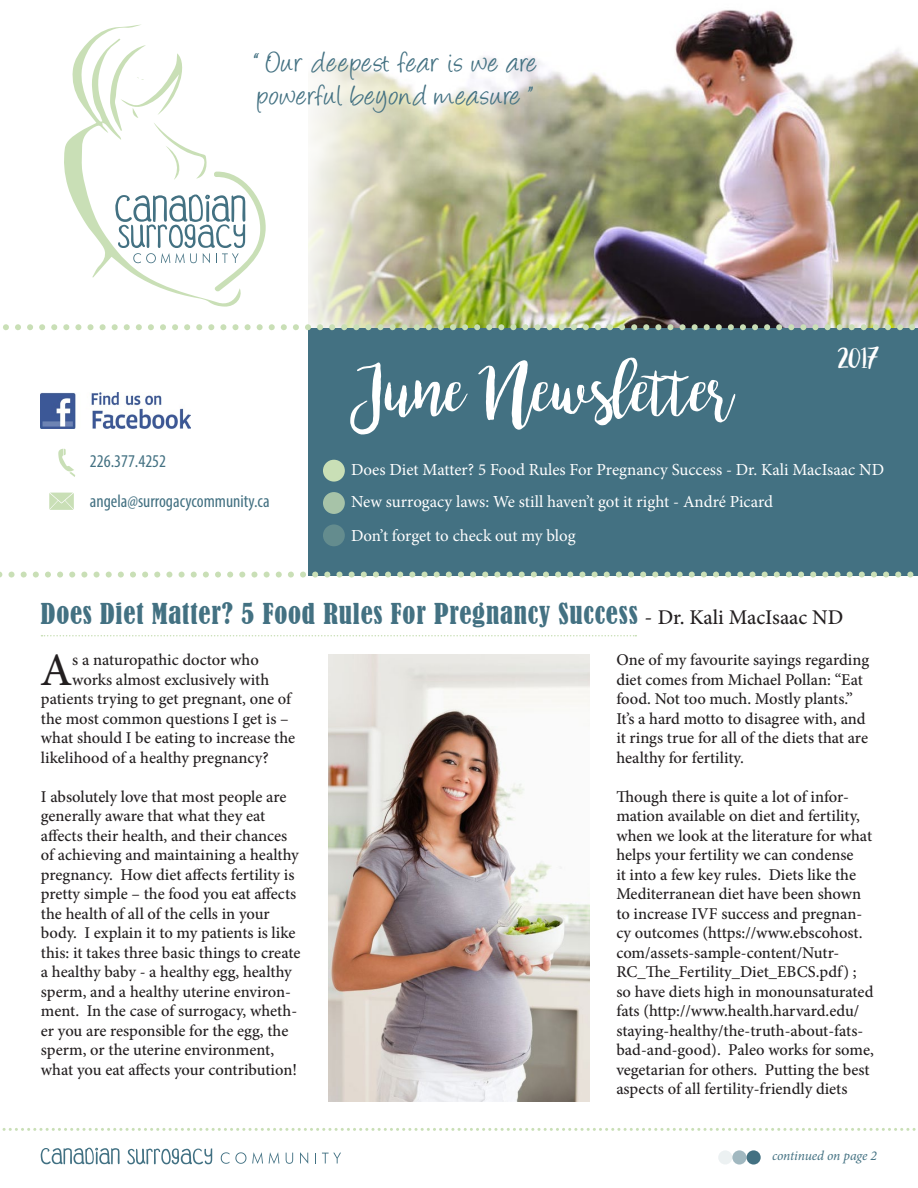
<style>
.page{position:relative;width:918px;height:1188px;background:#fff}
.page>*{position:absolute;margin:0;border:0;box-sizing:border-box;transform-origin:0 0}
.t1{font:66px "bromello";color:#fff}
.t2{font:500 46.5px "Minion Pro";color:#231f20}
.t3{font:33px/33px "Angelina";letter-spacing:.035em;color:#437182}
.t4{font:condensed 27px "Bernard";letter-spacing:.03em;color:#437182}
.t5{font:27px "bromello";color:#fff}
.t6{font:condensed 18px "Myriad Pro";color:#437182}
.t7{font:16.8px/32.1px "Minion Pro";color:#fff}
.t8{font:500 16.5px/19.5px "Minion Pro";color:#231f20}
.t9{font:italic 13.5px "Minion Pro";letter-spacing:-.01em;color:#437182}
.s1{font-family:"Minion Pro";font-stretch:normal;font-size:22.5px;color:#231f20}
.s2{font-family:"Minion Pro";font-weight:500;font-stretch:normal;font-size:21px;color:#231f20}
</style>
<div class="page">
<div style="left:309px;top:328px;width:609px;height:248px;background:#437182"></div>
<img style="left:309px;top:10px;width:609px;height:314px">
<svg style="left:64px;top:25px;width:177px;height:282px"></svg>
<svg style="left:115px;top:123px;width:151px;height:170px"></svg>
<svg style="left:137px;top:77px;width:7px;height:3px"></svg>
<div style="left:323px;top:524px;width:22px;height:22px;background:#648c8e;border-radius:50%"></div>
<svg style="left:323px;top:492px;width:22px;height:22px"></svg>
<div style="left:323px;top:460px;width:22px;height:22px;background:#c9dfb6;border-radius:50%"></div>
<img style="left:41px;top:392px;width:150px;height:36px">
<svg style="left:58px;top:449px;width:17px;height:28px"></svg>
<svg style="left:49px;top:493px;width:25px;height:17px"></svg>
<img style="left:3px;top:324px;width:915px;height:6px">
<svg style="left:0;top:572px;width:914px;height:6px"></svg>
<svg style="left:41px;top:635px;width:595px;height:1px"></svg>
<svg style="left:2px;top:1128px;width:914px;height:3px"></svg>
<div style="left:718px;top:1150px;width:14px;height:15px;background:#ecf1f2;border-radius:50%"></div>
<svg style="left:732px;top:1150px;width:15px;height:15px"></svg>
<div style="left:747px;top:1150px;width:14px;height:15px;background:#437182;border-radius:50%"></div>
<svg style="left:221px;top:1152px;width:25px;height:12px"></svg>
<svg style="left:252px;top:1152px;width:11px;height:12px"></svg>
<svg style="left:269px;top:1152px;width:10px;height:12px"></svg>
<svg style="left:286px;top:1153px;width:7px;height:11px"></svg>
<svg style="left:300px;top:1152px;width:8px;height:12px"></svg>
<svg style="left:322px;top:1153px;width:19px;height:10px"></svg>
<svg style="left:41px;top:1148px;width:79px;height:16px"></svg>
<svg style="left:127px;top:1148px;width:85px;height:16px"></svg>
<img style="left:329px;top:655px;width:260px;height:447px">
<h3 class="t3" style="left:254px;top:50px;width:284px">“ Our deepest fear is we are powerful beyond measure ”</h3>
<h1 class="t1" style="left:352px;top:350px;width:383px">June Newsletter</h1>
<h3 class="t5" style="left:838px;top:342px;width:42px">2017</h3>
<p class="t6" style="left:90px;top:450px;width:78px">226.377.4252</p>
<p class="t6" style="left:90px;top:490px;width:181px">angela@surrogacycommunity.ca</p>
<p class="t7" style="left:351px;top:454px;width:535px">Does Diet Matter? 5 Food Rules For Pregnancy Success - Dr. Kali MacIsaac ND<br>New surrogacy laws: We still haven’t got it right - André Picard</p>
<p class="t7" style="left:351px;top:520px;width:226px">Don’t forget to check out my blog</p>
<h3 class="t4" style="left:41px;top:598px;width:804px">Does Diet Matter? 5 Food Rules For Pregnancy Success <span class="s1">-</span> <span class="s2">Dr. Kali MacIsaac ND</span></h3>
<h2 class="t2" style="left:40px;top:638px;width:34px">A</h2>
<p class="t8" style="left:72px;top:650px;width:188px">s a naturopathic doctor who</p>
<p class="t8" style="left:72px;top:670px;width:198px">works almost exclusively with</p>
<p class="t8" style="left:41px;top:689px;width:252px">patients trying to get pregnant, one of</p>
<p class="t8" style="left:41px;top:709px;width:249px">the most common questions I get is –</p>
<p class="t8" style="left:41px;top:728px;width:256px">what should I be eating to increase the</p>
<p class="t8" style="left:41px;top:748px;width:229px">likelihood of a healthy pregnancy?</p>
<p class="t8" style="left:41px;top:787px;width:261px">I absolutely love that most people are generally aware that what they eat affects their health, and their chances of achieving and maintaining a healthy pregnancy. How diet affects fertility is pretty simple – the food you eat affects the health of all of the cells in your body. I explain it to my patients is like this: it takes three basic things to create a healthy baby - a healthy egg, healthy sperm, and a healthy uterine environ&shy;ment. In the case of surrogacy, wheth&shy;er you are responsible for the egg, the sperm, or the uterine environment, what you eat affects your contribution!</p>
<p class="t8" style="left:616px;top:650px;width:254px">One of my favourite sayings regarding diet comes from Michael Pollan: “Eat food. Not too much. Mostly plants.” It’s a hard motto to disagree with, and it rings true for all of the diets that are healthy for fertility.</p>
<p class="t8" style="left:616px;top:787px;width:259px">Though there is quite a lot of infor&shy;mation available on diet and fertility, when we look at the literature for what helps your fertility we can condense<br>it into a few key rules. Diets like the Mediterranean diet have been shown to increase IVF success and pregnan&shy;cy outcomes (https://www.ebscohost. com/assets-sample-content/Nutr-RC_The_Fertility_Diet_EBCS.pdf) ; so have diets high in monounsaturated fats (http://www.health.harvard.edu/ staying-healthy/the-truth-about-fats&shy;bad-and-good). Paleo works for some, vegetarian for others. Putting the best aspects of all fertility-friendly diets</p>
<p class="t9" style="left:772px;top:1147px;width:107px">continued on page 2</p>
</div>
